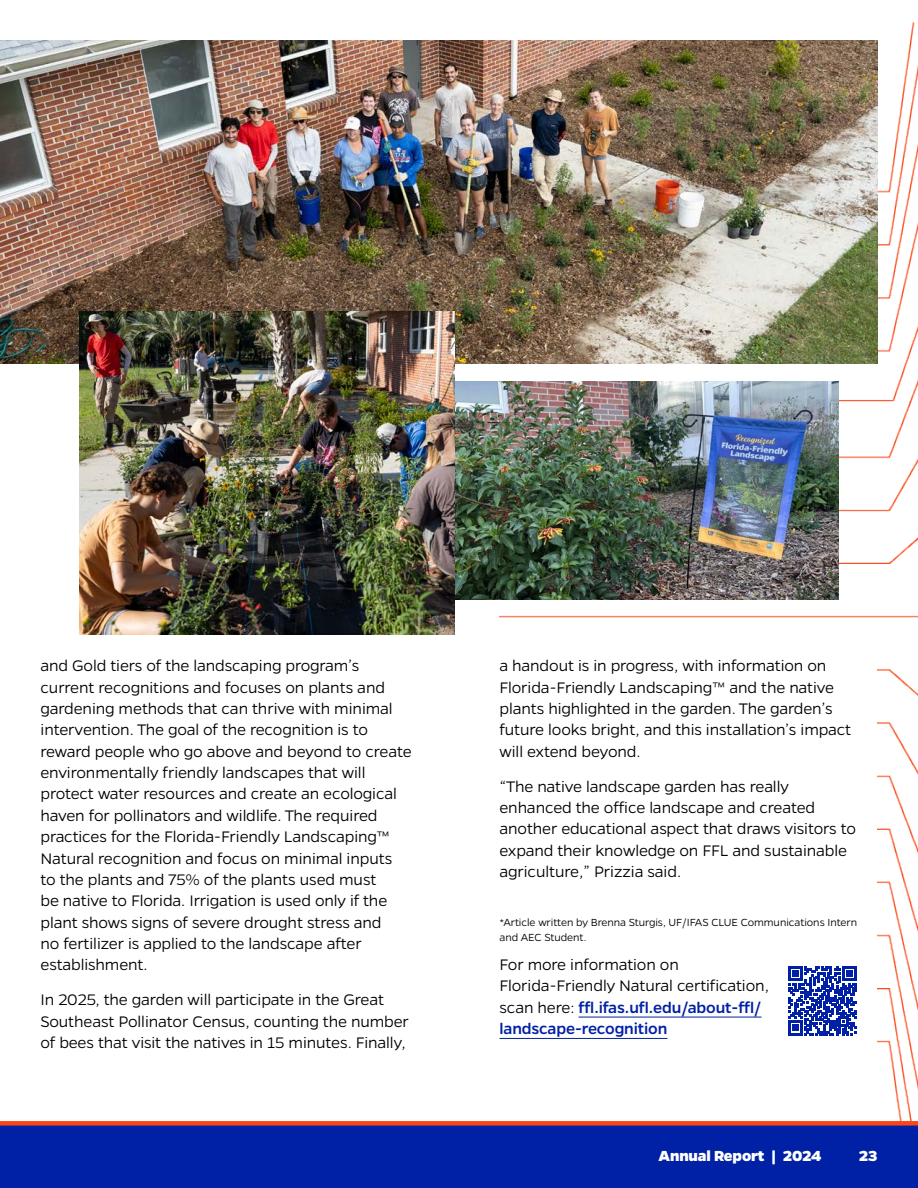
<style>
.page{position:relative;width:918px;height:1188px;background:#fff}
.page>*{position:absolute;margin:0;border:0;box-sizing:border-box;transform-origin:0 0}
.t1{font:300 17.25px/21.3px "Gentona";letter-spacing:-.01em;color:#000}
.t2{font:800 16.5px "Gentona";letter-spacing:-.005em;color:#fff}
.t3{font:300 11.7px/15px "Gentona";letter-spacing:-.01em;color:#000}
.s1{font-weight:500;color:#0021a5}
</style>
<div class="page">
<img style="left:499px;top:22px;width:419px;height:1099px">
<div style="left:500px;top:658px;width:378px;height:289px;background:#fff"></div>
<div style="left:500px;top:957px;width:378px;height:95px;background:#fff"></div>
<hr style="left:579px;top:1017px;width:183px;height:1px;background:#0021a5">
<hr style="left:500px;top:1038px;width:167px;height:1px;background:#0021a5">
<img style="left:455px;top:381px;width:383px;height:218px">
<img style="left:0;top:40px;width:878px;height:323px">
<img style="left:80px;top:312px;width:375px;height:322px">
<svg style="left:788px;top:966px;width:69px;height:69px"></svg>
<div style="left:0;top:1123px;width:918px;height:65px;background:#0021a5"></div>
<div style="left:0;top:1121px;width:918px;height:5px;background:#fa4616"></div>
<p class="t1" style="left:40px;top:655px;width:373px">and Gold tiers of the landscaping program’s current recognitions and focuses on plants and gardening methods that can thrive with minimal intervention. The goal of the recognition is to reward people who go above and beyond to create environmentally friendly landscapes that will protect water resources and create an ecological haven for pollinators and wildlife. The required practices for the Florida-Friendly Landscaping™ Natural recognition and focus on minimal inputs to the plants and 75% of the plants used must<br>be native to Florida. Irrigation is used only if the plant shows signs of severe drought stress and<br>no fertilizer is applied to the landscape after establishment.</p>
<p class="t1" style="left:40px;top:989px;width:370px">In 2025, the garden will participate in the Great<br>Southeast Pollinator Census, counting the number of bees that visit the natives in 15 minutes. Finally,</p>
<p class="t1" style="left:500px;top:655px;width:353px">a handout is in progress, with information on Florida-Friendly Landscaping™ and the native plants highlighted in the garden. The garden’s future looks bright, and this installation’s impact will extend beyond.</p>
<p class="t1" style="left:500px;top:775px;width:358px">“The native landscape garden has really enhanced the office landscape and created another educational aspect that draws visitors to expand their knowledge on FFL and sustainable agriculture,” Prizzia said.</p>
<p class="t3" style="left:500px;top:915px;width:359px">*Article written by Brenna Sturgis, UF/IFAS CLUE Communications Intern and AEC Student.</p>
<p class="t1" style="left:500px;top:954px;width:271px">For more information on Florida-Friendly Natural certification, scan here: <span class="s1">ffl.ifas.ufl.edu/about-ffl/ landscape-recognition</span></p>
<p class="t2" style="left:659px;top:1146px;width:165px">Annual Report | 2024</p>
<p class="t2" style="left:859px;top:1146px;width:20px">23</p>
</div>
